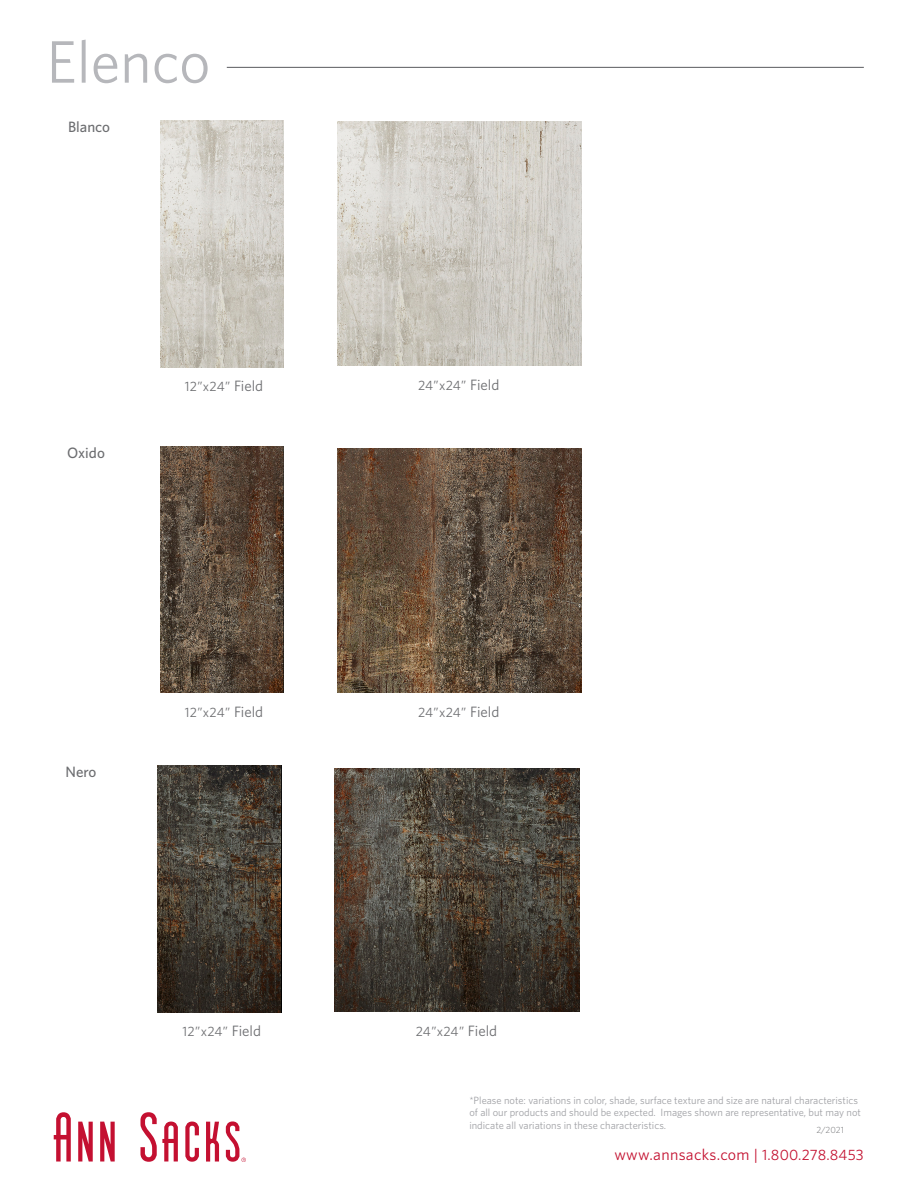
<style>
.page{position:relative;width:918px;height:1188px;background:#fff}
.page>*{position:absolute;margin:0;border:0;box-sizing:border-box;transform-origin:0 0}
.t1{font:60px "Whitney";color:#b6b7bb}
.t2{font:15.9px "Whitney";letter-spacing:.02em;color:#c3102f}
.t3{font:500 15px "Whitney";color:#6c6d70}
.t4{font:13.5px "Whitney";letter-spacing:.005em;color:#6c6d70}
.t5{font:10.5px/12.6px "Whitney";color:#a0a1a5}
.t6{font:300 9px "Whitney";color:#6c6d70}
.s1{font-size:15px}
.s2{font-size:15.6px}
</style>
<div class="page">
<hr style="left:227px;top:67px;width:637px;height:1px;background:#6c6d70">
<svg style="left:54px;top:1112px;width:17px;height:50px"></svg>
<svg style="left:140px;top:1112px;width:38px;height:50px"></svg>
<svg style="left:185px;top:1122px;width:14px;height:40px"></svg>
<svg style="left:78px;top:1122px;width:15px;height:40px"></svg>
<svg style="left:100px;top:1122px;width:15px;height:40px"></svg>
<svg style="left:206px;top:1122px;width:13px;height:40px"></svg>
<svg style="left:226px;top:1121px;width:20px;height:41px"></svg>
<img style="left:337px;top:122px;width:244px;height:243px">
<img style="left:160px;top:120px;width:124px;height:247px">
<img style="left:335px;top:768px;width:244px;height:244px">
<img style="left:158px;top:765px;width:124px;height:247px">
<img style="left:337px;top:449px;width:244px;height:243px">
<img style="left:160px;top:446px;width:124px;height:247px">
<h1 class="t1" style="left:46px;top:22px;width:166px">Elenco</h1>
<p class="t3" style="left:68px;top:117px;width:44px">Blanco</p>
<p class="t3" style="left:67px;top:443px;width:39px">Oxido</p>
<p class="t4" style="left:185px;top:378px;width:80px">12”x24” <span class="s1">Field</span></p>
<p class="t4" style="left:418px;top:376px;width:83px">24”x24” <span class="s1">Field</span></p>
<p class="t3" style="left:66px;top:762px;width:33px">Nero</p>
<p class="t4" style="left:185px;top:703px;width:80px">12”x24” <span class="s1">Field</span></p>
<p class="t4" style="left:418px;top:703px;width:83px">24”x24” <span class="s1">Field</span></p>
<p class="t4" style="left:182px;top:1023px;width:80px">12”x24” <span class="s1">Field</span></p>
<p class="t4" style="left:416px;top:1022px;width:83px">24”x24” <span class="s1">Field</span></p>
<p class="t5" style="left:469px;top:1093px;width:393px">*Please note: variations in color, shade, surface texture and size are natural characteristics of all our products and should be expected. Images shown are representative, but may not indicate all variations in these characteristics.</p>
<p class="t6" style="left:816px;top:1123px;width:29px">2/2021</p>
<h2 class="t2" style="left:614px;top:1144px;width:251px">www.annsacks.com <span class="s2">|</span> <span class="s1">1.800.278.8453</span></h2>
</div>
